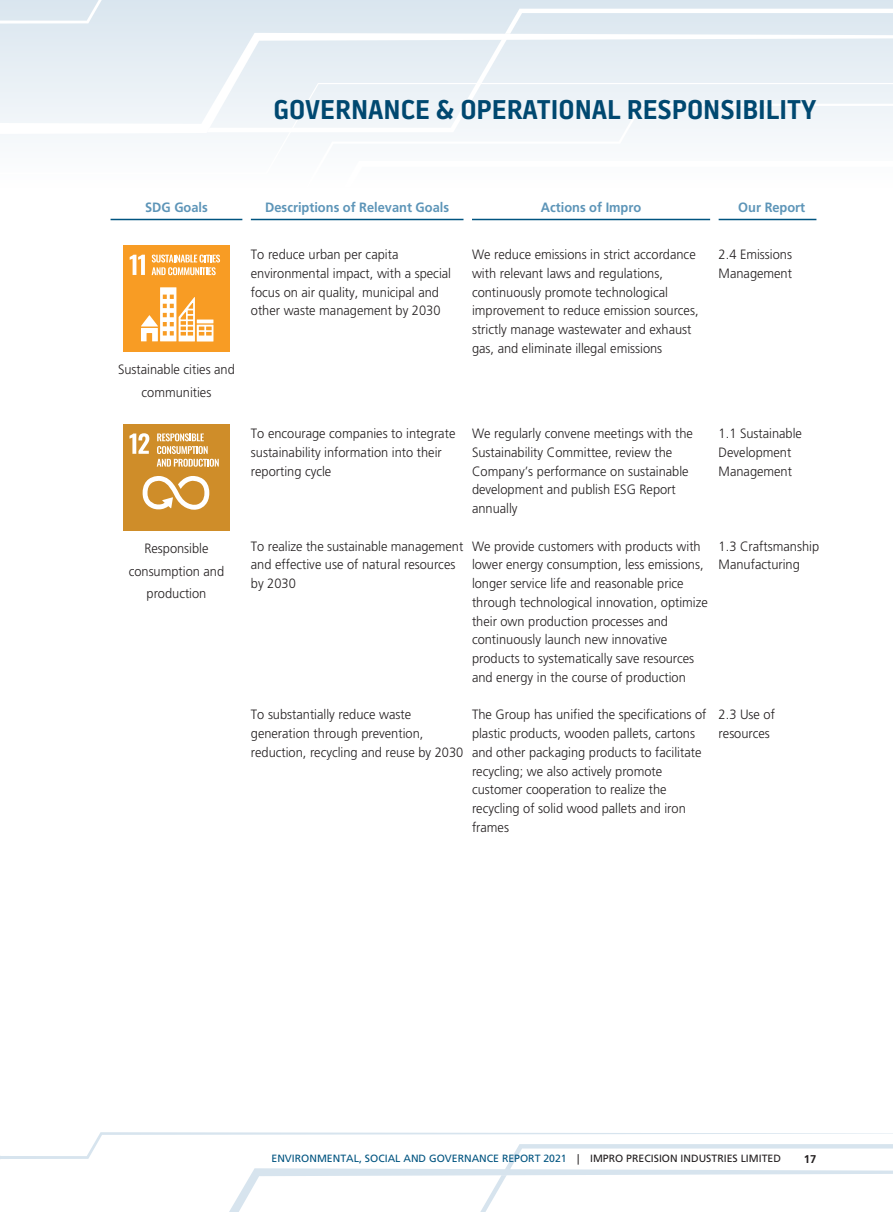
<style>
.page{position:relative;width:893px;height:1212px;background:#fff}
.page>*{position:absolute;margin:0;border:0;box-sizing:border-box;transform-origin:0 0}
.t1{font:700 27px "Battersea";color:#004870}
._50_Table_txt{font:300 13.5px/18.8px "Frutiger LT Std";color:#231f20;scale:.95 1}
._50_Table_txt-2{font:700 13.5px "Frutiger LT Std";color:#5d95b8;scale:.95 1}
.t2{font:700 11.25px "Frutiger LT Std";color:#231f20}
.t3{font:10.5px "Frutiger LT Std";color:#005480}
.s1{color:#231f20}
</style>
<div class="page">
<svg style="left:0;top:1132px;width:893px;height:80px"></svg>
<div style="left:0;top:24px;width:207px;height:9px;background:#dfe9f1"></div>
<svg style="left:207px;top:24px;width:686px;height:59px;background:#e5edf3"></svg>
<svg style="left:0;top:34px;width:510px;height:49px;background:#e7eef4"></svg>
<svg style="left:0;top:83px;width:893px;height:55px;fill:#edf3f7"></svg>
<div style="left:305px;top:104px;width:588px;height:34px;background:#f1f6f9"></div>
<svg style="left:0;top:0;width:893px;height:24px;background:#dee9f1"></svg>
<hr style="left:111px;top:219px;width:131px;height:1px;background:#005480">
<hr style="left:251px;top:219px;width:212px;height:1px;background:#005480">
<hr style="left:472px;top:219px;width:238px;height:1px;background:#005480">
<hr style="left:719px;top:219px;width:97px;height:1px;background:#005480">
<div style="left:123px;top:245px;width:107px;height:107px;background:#f89c24"></div>
<svg style="left:130px;top:255px;width:15px;height:20px"></svg>
<svg style="left:152px;top:255px;width:68px;height:20px"></svg>
<svg style="left:141px;top:287px;width:72px;height:54px"></svg>
<div style="left:123px;top:424px;width:107px;height:107px;background:#cf8d29"></div>
<svg style="left:129px;top:433px;width:20px;height:21px"></svg>
<svg style="left:157px;top:433px;width:62px;height:34px"></svg>
<svg style="left:143px;top:476px;width:66px;height:34px"></svg>
<h1 class="t1" style="left:273px;top:93px;width:544px">GOVERNANCE &amp; OPERATIONAL RESPONSIBILITY</h1>
<p class="_50_Table_txt-2" style="left:145px;top:199px;width:68px">SDG Goals</p>
<p class="_50_Table_txt-2" style="left:265px;top:199px;width:195px">Descriptions of Relevant Goals</p>
<p class="_50_Table_txt-2" style="left:541px;top:199px;width:107px">Actions of Impro</p>
<p class="_50_Table_txt-2" style="left:738px;top:199px;width:72px">Our Report</p>
<p class="_50_Table_txt" style="left:118px;top:359px;width:125px;line-height:22.5px;text-align:center">Sustainable cities and communities</p>
<p class="_50_Table_txt" style="left:129px;top:537px;width:102px;line-height:22.5px;text-align:center">Responsible consumption and production</p>
<p class="_50_Table_txt" style="left:251px;top:245px;width:212px">To reduce urban per capita environmental impact, with a special focus on air quality, municipal and other waste management by 2030</p>
<p class="_50_Table_txt" style="left:472px;top:245px;width:240px">We reduce emissions in strict accordance with relevant laws and regulations, continuously promote technological improvement to reduce emission sources, strictly manage wastewater and exhaust gas, and eliminate illegal emissions</p>
<p class="_50_Table_txt" style="left:719px;top:245px;width:79px">2.4 Emissions<br>Management</p>
<p class="_50_Table_txt" style="left:251px;top:424px;width:217px">To encourage companies to integrate sustainability information into their reporting cycle</p>
<p class="_50_Table_txt" style="left:472px;top:424px;width:234px">We regularly convene meetings with the<br>Sustainability Committee, review the<br>Company’s performance on sustainable development and publish ESG Report annually</p>
<p class="_50_Table_txt" style="left:719px;top:424px;width:89px">1.1 Sustainable<br>Development<br>Management</p>
<p class="_50_Table_txt" style="left:251px;top:537px;width:225px">To realize the sustainable management and effective use of natural resources by 2030</p>
<p class="_50_Table_txt" style="left:472px;top:537px;width:250px">We provide customers with products with lower energy consumption, less emissions, longer service life and reasonable price through technological innovation, optimize their own production processes and continuously launch new innovative products to systematically save resources and energy in the course of production</p>
<p class="_50_Table_txt" style="left:719px;top:537px;width:107px">1.3 Craftsmanship<br>Manufacturing</p>
<p class="_50_Table_txt" style="left:251px;top:705px;width:225px">To substantially reduce waste generation through prevention, reduction, recycling and reuse by 2030</p>
<p class="_50_Table_txt" style="left:472px;top:705px;width:248px">The Group has unified the specifications of plastic products, wooden pallets, cartons and other packaging products to facilitate recycling; we also actively promote customer cooperation to realize the recycling of solid wood pallets and iron frames</p>
<p class="_50_Table_txt" style="left:719px;top:705px;width:61px">2.3 Use of resources</p>
<p class="t3" style="left:272px;top:1152px;width:511px">ENVIRONMENTAL, SOCIAL AND GOVERNANCE REPORT 2021 <span class="s1">| IMPRO PRECISION INDUSTRIES LIMITED</span></p>
<p class="t2" style="left:804px;top:1152px;width:14px">17</p>
</div>
